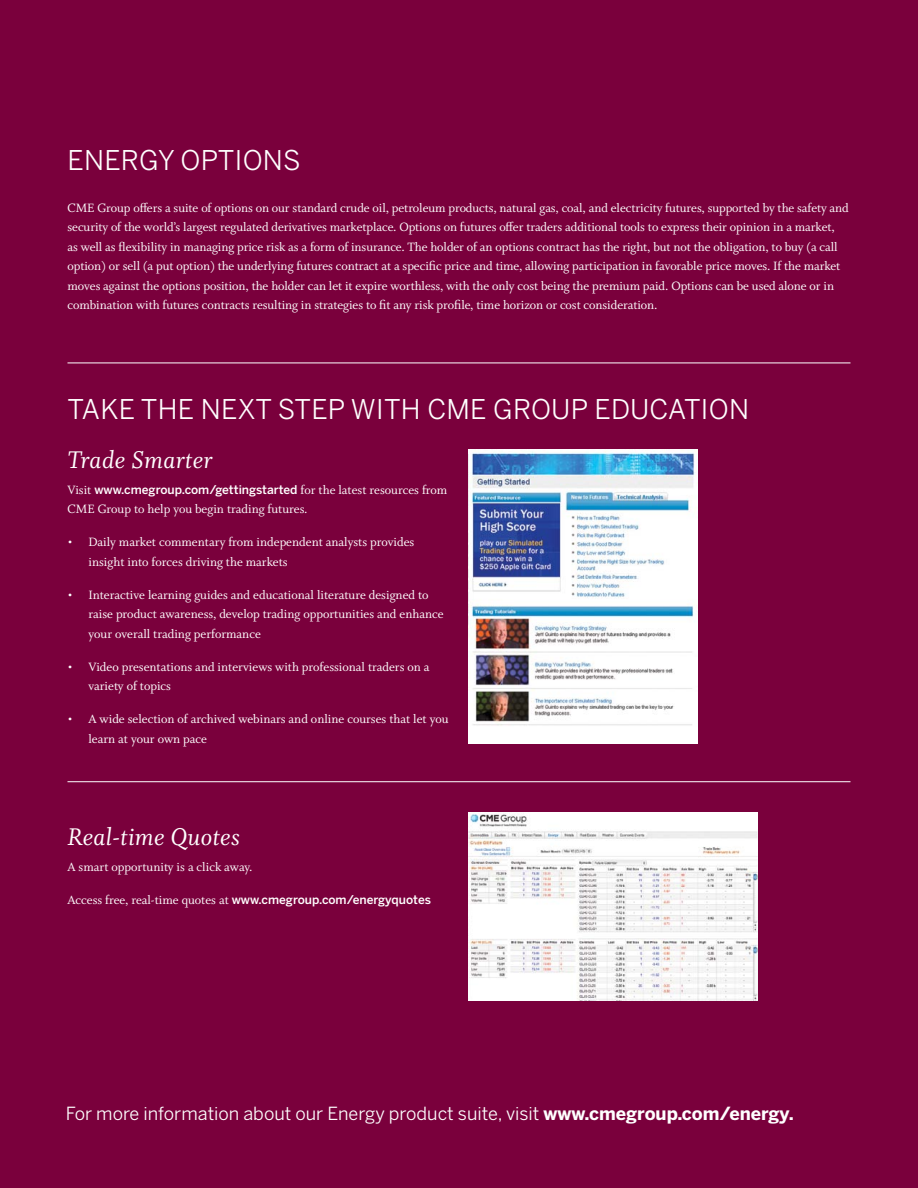
<style>
.page{position:relative;width:918px;height:1188px;background:#7a003c}
.page>*{position:absolute;margin:0;border:0;box-sizing:border-box;transform-origin:0 0}
.t1{font:27px "Benton Sans";letter-spacing:.01em;color:#fff}
.t2{font:27px "Whitman Italic LF";letter-spacing:.01em;color:#fff}
.t3{font:18px "Benton Sans";color:#fff}
.t4{font:13.5px/19.5px "Whitman Roman LF";letter-spacing:-.005em;color:#fff}
.t5{font:500 12px "Benton Sans";color:#fff}
.s1{font-family:"Whitman Roman LF";font-weight:400;font-size:13.5px}
.s2{font-weight:700}
</style>
<div class="page">
<hr style="left:68px;top:363px;width:782px;height:1px;background:#fff">
<img style="left:468px;top:813px;width:290px;height:188px">
<img style="left:468px;top:450px;width:230px;height:293px">
<hr style="left:68px;top:781px;width:782px;height:1px;background:#fff">
<h1 class="t1" style="left:68px;top:144px;width:19px">ENERGY</h1>
<h1 class="t1" style="left:180px;top:144px;width:82px">OPTIONS</h1>
<p class="t4" style="left:68px;top:199px;width:783px">CME Group offers a suite of options on our standard crude oil, petroleum products, natural gas, coal, and electricity futures, supported by the safety and security of the world’s largest regulated derivatives marketplace. Options on futures offer traders additional tools to express their opinion in a market,<br>as well as flexibility in managing price risk as a form of insurance. The holder of an options contract has the right, but not the obligation, to buy (a call option) or sell (a put option) the underlying futures contract at a specific price and time, allowing participation in favorable price moves. If the market moves against the options position, the holder can let it expire worthless, with the only cost being the premium paid. Options can be used alone or in combination with futures contracts resulting in strategies to fit any risk profile, time horizon or cost consideration.</p>
<h1 class="t1" style="left:68px;top:394px;width:301px">Take The N ext Step wit</h1>
<h1 class="t1" style="left:401px;top:394px;width:350px">h CME Group Education</h1>
<h1 class="t2" style="left:68px;top:445px;width:147px">Trade Smarter</h1>
<p class="t5" style="left:68px;top:482px;width:381px"><span class="s1">Visit</span> www.cmegroup.com/gettingstarted <span class="s1">for the latest resources from</span></p>
<p class="t4" style="left:68px;top:500px;width:242px">CME Group to help you begin trading futures.</p>
<p class="t4" style="left:89px;top:533px;width:327px;text-indent:-21px">• Daily market commentary from independent analysts provides insight into forces driving the markets</p>
<p class="t4" style="left:89px;top:586px;width:357px;text-indent:-21px">• Interactive learning guides and educational literature designed to raise product awareness, develop trading opportunities and enhance your overall trading performance</p>
<p class="t4" style="left:89px;top:658px;width:343px;text-indent:-21px">• Video presentations and interviews with professional traders on a variety of topics</p>
<p class="t4" style="left:89px;top:710px;width:362px;text-indent:-21px">• A wide selection of archived webinars and online courses that let you learn at your own pace</p>
<h1 class="t2" style="left:68px;top:822px;width:174px">Real-time Quotes</h1>
<p class="t4" style="left:68px;top:858px;width:187px">A smart opportunity is a click away.</p>
<p class="t5" style="left:68px;top:893px;width:365px"><span class="s1">Access free, real-time quotes at</span> www.cmegroup.com/energyquotes</p>
<h2 class="t3" style="left:66px;top:1103px;width:729px">For more information about our Energy product suite, visit <span class="s2">www.cmegroup.com/energy.</span></h2>
</div>
